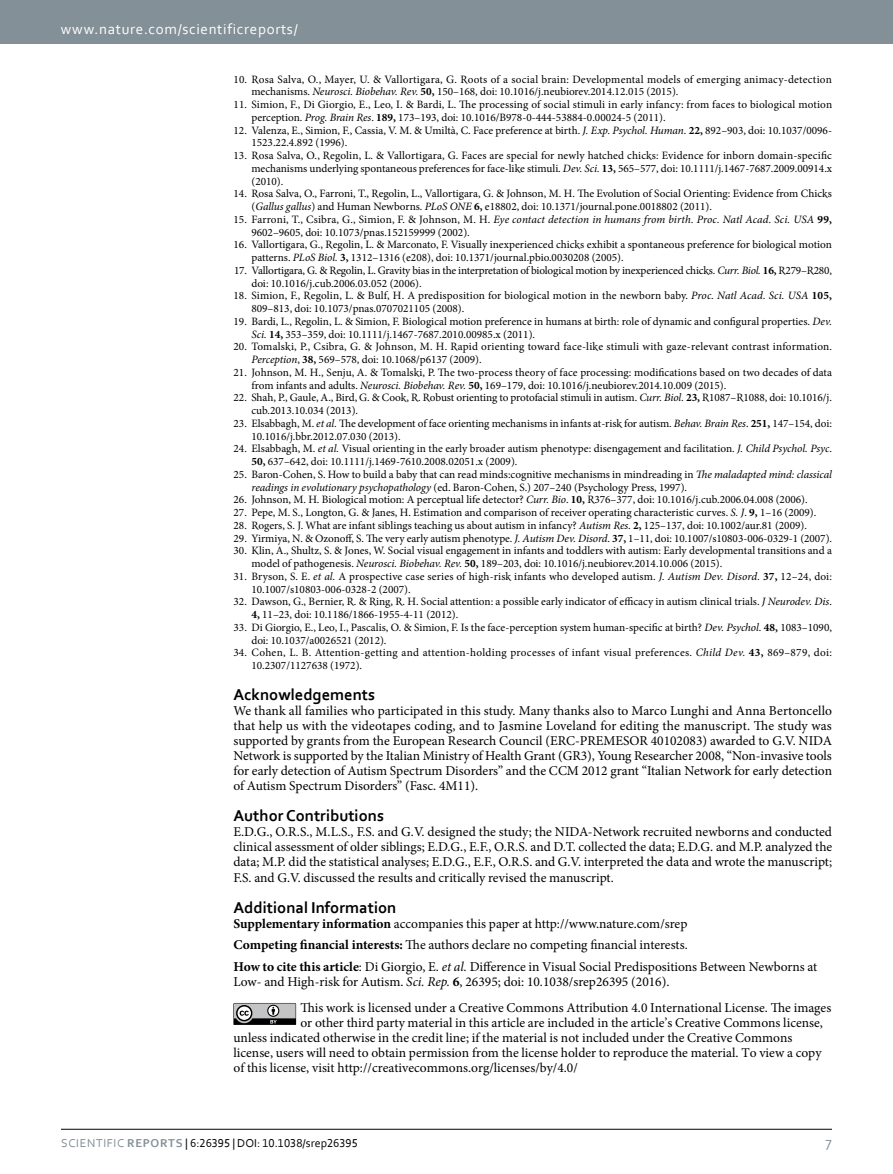
<style>
.page{position:relative;width:893px;height:1174px;background:#fff}
.page>*{position:absolute;margin:0;border:0;box-sizing:border-box;transform-origin:0 0}
.t1{font:700 16.5px "Corbel";color:#000}
.t2{font:15px "Corbel";letter-spacing:.045em;color:#fff}
.t3{font:15px "Corbel";color:#839097}
.t4{font:13.5px/15px "Minion Pro";color:#000}
.t5{font:12px "Corbel";color:#000}
.t6{font:11.25px/12.8px "Minion Pro";color:#000}
.t7{font:11.25px/12.8px "Minion Pro";letter-spacing:.02em;color:#000}
.s1{font-style:italic}
.s2{font-weight:700}
.s3{color:#839097}
.s4{font-weight:700;color:#839097}
</style>
<div class="page">
<div style="left:0;top:0;width:893px;height:43px;background:#839097"></div>
<hr style="left:61px;top:1129px;width:771px;height:1px;background:#000">
<svg style="left:233px;top:1003px;width:63px;height:21px"></svg>
<h2 class="t2" style="left:61px;top:19px;width:238px">www.nature.com/scientificreports/</h2>
<p class="t6" style="left:251px;top:73px;width:582px;text-indent:-18px">10. Rosa Salva, O., Mayer, U. &amp; Vallortigara, G. Roots of a social brain: Developmental models of emerging animacy-detection mechanisms. <span class="s1">Neurosci. Biobehav. Rev.</span> <span class="s2">50,</span> 150–168, doi: 10.1016/j.neubiorev.2014.12.015 (2015).</p>
<p class="t6" style="left:251px;top:98px;width:582px;text-indent:-18px">11. Simion, F., Di Giorgio, E., Leo, I. &amp; Bardi, L. The processing of social stimuli in early infancy: from faces to biological motion perception. <span class="s1">Prog. Brain Res</span>. <span class="s2">189,</span> 173–193, doi: 10.1016/B978-0-444-53884-0.00024-5 (2011).</p>
<p class="t6" style="left:251px;top:124px;width:582px;text-indent:-18px">12. Valenza, E., Simion, F., Cassia, V. M. &amp; Umiltà, C. Face preference at birth. <span class="s1">J. Exp. Psychol. Human</span>. <span class="s2">22,</span> 892–903, doi: 10.1037/0096-<br>1523.22.4.892 (1996).</p>
<p class="t6" style="left:251px;top:149px;width:582px;text-align:justify;text-indent:-18px">13. Rosa Salva, O., Regolin, L. &amp; Vallortigara, G. Faces are special for newly hatched chicks: Evidence for inborn domain-specific mechanisms underlying spontaneous preferences for face-like stimuli. <span class="s1">Dev. Sci.</span> <span class="s2">13,</span> 565–577, doi: 10.1111/j.1467-7687.2009.00914.x (2010).</p>
<p class="t6" style="left:251px;top:187px;width:582px;text-indent:-18px">14. Rosa Salva, O., Farroni, T., Regolin, L., Vallortigara, G. &amp; Johnson, M. H. The Evolution of Social Orienting: Evidence from Chicks (<span class="s1">Gallus gallus</span>) and Human Newborns. <span class="s1">PLoS ONE</span> <span class="s2">6,</span> e18802, doi: 10.1371/journal.pone.0018802 (2011).</p>
<p class="t6" style="left:251px;top:213px;width:582px;text-indent:-18px">15. Farroni, T., Csibra, G., Simion, F. &amp; Johnson, M. H. <span class="s1">Eye contact detection in humans from birth. Proc. Natl Acad. Sci. USA</span> <span class="s2">99,<br></span>9602–9605, doi: 10.1073/pnas.152159999 (2002).</p>
<p class="t6" style="left:251px;top:238px;width:582px;text-indent:-18px">16. Vallortigara, G., Regolin, L. &amp; Marconato, F. Visually inexperienced chicks exhibit a spontaneous preference for biological motion patterns. <span class="s1">PLoS Biol.</span> <span class="s2">3,</span> 1312–1316 (e208), doi: 10.1371/journal.pbio.0030208 (2005).</p>
<p class="t6" style="left:251px;top:264px;width:582px;text-indent:-17px">17. Vallortigara, G. &amp; Regolin, L. Gravity bias in the interpretation of biological motion by inexperienced chicks. <span class="s1">Curr. Biol.</span> <span class="s2">16,</span> R279–R280, doi: 10.1016/j.cub.2006.03.052 (2006).</p>
<p class="t6" style="left:251px;top:289px;width:582px;text-indent:-18px">18. Simion, F., Regolin, L. &amp; Bulf, H. A predisposition for biological motion in the newborn baby. <span class="s1">Proc. Natl Acad. Sci. USA</span> <span class="s2">105,<br></span>809–813, doi: 10.1073/pnas.0707021105 (2008).</p>
<p class="t6" style="left:251px;top:315px;width:582px;text-indent:-18px">19. Bardi, L., Regolin, L. &amp; Simion, F. Biological motion preference in humans at birth: role of dynamic and configural properties. <span class="s1">Dev.<br>Sci.</span> <span class="s2">14,</span> 353–359, doi: 10.1111/j.1467-7687.2010.00985.x (2011).</p>
<p class="t6" style="left:251px;top:340px;width:582px;text-indent:-18px">20. Tomalski, P., Csibra, G. &amp; Johnson, M. H. Rapid orienting toward face-like stimuli with gaze-relevant contrast information.<br><span class="s1">Perception</span>, <span class="s2">38,</span> 569–578, doi: 10.1068/p6137 (2009).</p>
<p class="t6" style="left:251px;top:366px;width:582px;text-indent:-18px">21. Johnson, M. H., Senju, A. &amp; Tomalski, P. The two-process theory of face processing: modifications based on two decades of data from infants and adults. <span class="s1">Neurosci. Biobehav. Rev.</span> <span class="s2">50,</span> 169–179, doi: 10.1016/j.neubiorev.2014.10.009 (2015).</p>
<p class="t6" style="left:251px;top:391px;width:582px;text-indent:-18px">22. Shah, P., Gaule, A., Bird, G. &amp; Cook, R. Robust orienting to protofacial stimuli in autism. <span class="s1">Curr. Biol.</span> <span class="s2">23,</span> R1087–R1088, doi: 10.1016/j. cub.2013.10.034 (2013).</p>
<p class="t6" style="left:251px;top:417px;width:582px;text-indent:-18px">23. Elsabbagh, M. <span class="s1">et al.</span> The development of face orienting mechanisms in infants at-risk for autism. <span class="s1">Behav. Brain Res</span>. <span class="s2">251,</span> 147–154, doi:<br>10.1016/j.bbr.2012.07.030 (2013).</p>
<p class="t6" style="left:251px;top:442px;width:582px;text-indent:-18px">24. Elsabbagh, M. <span class="s1">et al.</span> Visual orienting in the early broader autism phenotype: disengagement and facilitation. <span class="s1">J. Child Psychol. Psyc</span>.<br><span class="s2">50,</span> 637–642, doi: 10.1111/j.1469-7610.2008.02051.x (2009).</p>
<p class="t6" style="left:251px;top:468px;width:582px;text-indent:-18px">25. Baron-Cohen, S. How to build a baby that can read minds:cognitive mechanisms in mindreading in <span class="s1">The maladapted mind: classical readings in evolutionary psychopathology</span> (ed. Baron-Cohen, S.) 207–240 (Psychology Press, 1997).</p>
<p class="t6" style="left:234px;top:493px;width:576px">26. Johnson, M. H. Biological motion: A perceptual life detector? <span class="s1">Curr. Bio</span>. <span class="s2">10,</span> R376–377, doi: 10.1016/j.cub.2006.04.008 (2006).</p>
<p class="t6" style="left:234px;top:506px;width:584px">27. Pepe, M. S., Longton, G. &amp; Janes, H. Estimation and comparison of receiver operating characteristic curves. <span class="s1">S. J</span>. <span class="s2">9,</span> 1–16 (2009).</p>
<p class="t6" style="left:234px;top:519px;width:575px">28. Rogers, S. J. What are infant siblings teaching us about autism in infancy? <span class="s1">Autism Res</span>. <span class="s2">2,</span> 125–137, doi: 10.1002/aur.81 (2009).</p>
<p class="t6" style="left:234px;top:531px;width:600px">29. Yirmiya, N. &amp; Ozonoff, S. The very early autism phenotype. <span class="s1">J. Autism Dev. Disord</span>. <span class="s2">37,</span> 1–11, doi: 10.1007/s10803-006-0329-1 (2007).</p>
<p class="t6" style="left:251px;top:544px;width:582px;text-indent:-18px">30. Klin, A., Shultz, S. &amp; Jones, W. Social visual engagement in infants and toddlers with autism: Early developmental transitions and a model of pathogenesis. <span class="s1">Neurosci. Biobehav. Rev.</span> <span class="s2">50,</span> 189–203, doi: 10.1016/j.neubiorev.2014.10.006 (2015).</p>
<p class="t6" style="left:251px;top:570px;width:582px;text-indent:-18px">31. Bryson, S. E. <span class="s1">et al.</span> A prospective case series of high-risk infants who developed autism. <span class="s1">J. Autism Dev. Disord.</span> <span class="s2">37,</span> 12–24, doi:<br>10.1007/s10803-006-0328-2 (2007).</p>
<p class="t6" style="left:251px;top:595px;width:582px;text-indent:-18px">32. Dawson, G., Bernier, R. &amp; Ring, R. H. Social attention: a possible early indicator of efficacy in autism clinical trials. <span class="s1">J Neurodev. Dis</span>.<br><span class="s2">4,</span> 11–23, doi: 10.1186/1866-1955-4-11 (2012).</p>
<p class="t6" style="left:251px;top:621px;width:582px;text-indent:-18px">33. Di Giorgio, E., Leo, I., Pascalis, O. &amp; Simion, F. Is the face-perception system human-specific at birth? <span class="s1">Dev. Psychol</span>. <span class="s2">48,</span> 1083–1090, doi: 10.1037/a0026521 (2012).</p>
<p class="t7" style="left:251px;top:646px;width:582px;text-indent:-18px">34. Cohen, L. B. Attention-getting and attention-holding processes of infant visual preferences. <span class="s1">Child Dev.</span> <span class="s2">43,</span> 869–879, doi:<br>10.2307/1127638 (1972).</p>
<h1 class="t1" style="left:233px;top:684px;width:143px">Acknowledgements</h1>
<p class="t4" style="left:233px;top:703px;width:600px;text-align:justify">We thank all families who participated in this study. Many thanks also to Marco Lunghi and Anna Bertoncello that help us with the videotapes coding, and to Jasmine Loveland for editing the manuscript. The study was supported by grants from the European Research Council (ERC-PREMESOR 40102083) awarded to G.V. NIDA Network is supported by the Italian Ministry of Health Grant (GR3), Young Researcher 2008, “Non-invasive tools for early detection of Autism Spectrum Disorders” and the CCM 2012 grant “Italian Network for early detection of Autism Spectrum Disorders” (Fasc. 4M11).</p>
<h1 class="t1" style="left:233px;top:805px;width:152px">Author Contributions</h1>
<p class="t4" style="left:233px;top:824px;width:600px;text-align:justify">E.D.G., O.R.S., M.L.S., F.S. and G.V. designed the study; the NIDA-Network recruited newborns and conducted clinical assessment of older siblings; E.D.G., E.F., O.R.S. and D.T. collected the data; E.D.G. and M.P. analyzed the data; M.P. did the statistical analyses; E.D.G., E.F., O.R.S. and G.V. interpreted the data and wrote the manuscript; F.S. and G.V. discussed the results and critically revised the manuscript.</p>
<h1 class="t1" style="left:233px;top:897px;width:164px">Additional Information</h1>
<p class="t4" style="left:233px;top:912px;width:585px;line-height:21.8px"><span class="s2">Supplementary information</span> accompanies this paper at http://www.nature.com/srep<br><span class="s2">Competing financial interests:</span> The authors declare no competing financial interests.<br><span class="s2">How to cite this article</span>: Di Giorgio, E. <span class="s1">et al.</span> Difference in Visual Social Predispositions Between Newborns at</p>
<p class="t4" style="left:300px;top:969px;width:532px;line-height:26px;text-indent:-67px">Low- and High-risk for Autism. <span class="s1">Sci. Rep.</span> <span class="s2">6</span>, 26395; doi: 10.1038/srep26395 (2016).<br>This work is licensed under a Creative Commons Attribution 4.0 International License. The images</p>
<p class="t4" style="left:233px;top:1015px;width:591px;text-indent:67px">or other third party material in this article are included in the article’s Creative Commons license, unless indicated otherwise in the credit line; if the material is not included under the Creative Commons license, users will need to obtain permission from the license holder to reproduce the material. To view a copy of this license, visit http://creativecommons.org/licenses/by/4.0/</p>
<p class="t5" style="left:61px;top:1135px;width:298px"><span class="s3">Scientific</span> <span class="s4">Reports</span> | 6:26395 | DOI: 10.1038/srep26395</p>
<h2 class="t3" style="left:826px;top:1132px;width:8px">7</h2>
</div>
